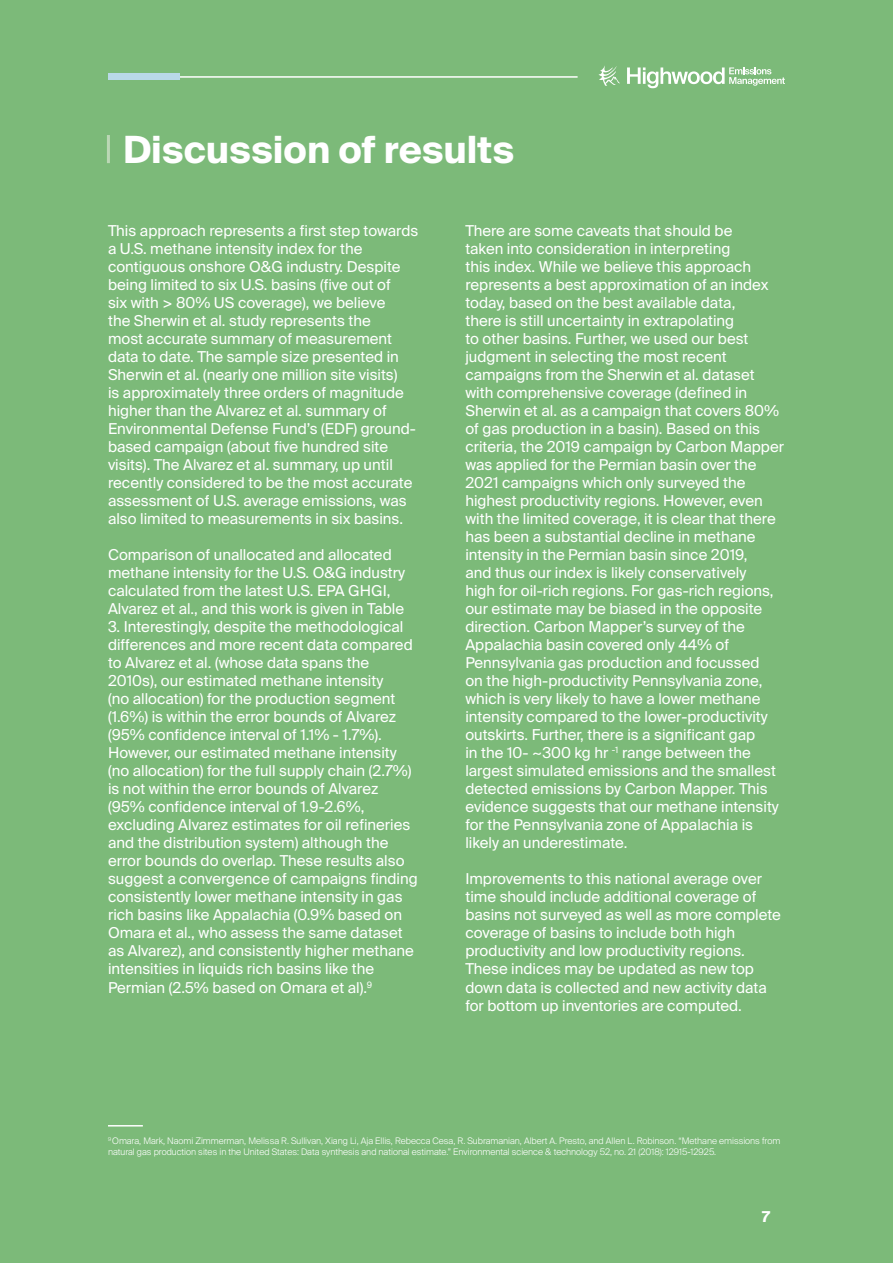
<style>
.page{position:relative;width:893px;height:1263px;background:#7cba79}
.page>*{position:absolute;margin:0;border:0;box-sizing:border-box;transform-origin:0 0}
.t1{font:700 37.5px "Suisse Intl";color:#fff}
.t2{font:15px/18px "Suisse Intl";color:#fff}
.t3{font:700 15px "Suisse Intl";color:#fff}
.t4{font:300 9px/10.8px "Suisse Intl";color:#fff}
</style>
<div class="page">
<svg style="left:598px;top:66px;width:22px;height:20px"></svg>
<svg style="left:627px;top:67px;width:158px;height:21px"></svg>
<hr style="left:108px;top:76px;width:470px;height:2px;background:#fff">
<div style="left:108px;top:74px;width:71px;height:6px;background:#b9d9e7"></div>
<hr style="left:108px;top:1125px;width:35px;height:1px;background:#fff">
<hr style="left:107px;top:135px;width:3px;height:28px;background:#bbd7b5">
<h1 class="t1" style="left:123px;top:128px;width:393px">Discussion of results</h1>
<p class="t2" style="left:108px;top:222px;width:312px">This approach represents a first step towards a U.S. methane intensity index for the contiguous onshore O&amp;G industry. Despite being limited to six U.S. basins (five out of<br>six with &gt; 80% US coverage), we believe<br>the Sherwin et al. study represents the<br>most accurate summary of measurement data to date. The sample size presented in Sherwin et al. (nearly one million site visits)<br>is approximately three orders of magnitude higher than the Alvarez et al. summary of Environmental Defense Fund’s (EDF) ground&shy;based campaign (about five hundred site visits). The Alvarez et al. summary, up until recently considered to be the most accurate assessment of U.S. average emissions, was also limited to measurements in six basins.</p>
<p class="t2" style="left:108px;top:546px;width:299px">Comparison of unallocated and allocated methane intensity for the U.S. O&amp;G industry calculated from the latest U.S. EPA GHGI, Alvarez et al., and this work is given in Table</p>
<p class="t2" style="left:108px;top:618px;width:311px">3. Interestingly, despite the methodological differences and more recent data compared to Alvarez et al. (whose data spans the 2010s), our estimated methane intensity<br>(no allocation) for the production segment (1.6%) is within the error bounds of Alvarez (95% confidence interval of 1.1% - 1.7%).<br>However, our estimated methane intensity (no allocation) for the full supply chain (2.7%) is not within the error bounds of Alvarez (95% confidence interval of 1.9-2.6%, excluding Alvarez estimates for oil refineries and the distribution system) although the error bounds do overlap. These results also suggest a convergence of campaigns finding consistently lower methane intensity in gas rich basins like Appalachia (0.9% based on Omara et al., who assess the same dataset as Alvarez), and consistently higher methane intensities in liquids rich basins like the Permian (2.5% based on Omara et al).<sup>9</sup></p>
<p class="t2" style="left:465px;top:222px;width:320px">There are some caveats that should be<br>taken into consideration in interpreting<br>this index. While we believe this approach represents a best approximation of an index today, based on the best available data,<br>there is still uncertainty in extrapolating<br>to other basins. Further, we used our best judgment in selecting the most recent campaigns from the Sherwin et al. dataset with comprehensive coverage (defined in Sherwin et al. as a campaign that covers 80% of gas production in a basin). Based on this criteria, the 2019 campaign by Carbon Mapper was applied for the Permian basin over the 2021 campaigns which only surveyed the highest productivity regions. However, even with the limited coverage, it is clear that there has been a substantial decline in methane intensity in the Permian basin since 2019,<br>and thus our index is likely conservatively<br>high for oil-rich regions. For gas-rich regions, our estimate may be biased in the opposite direction. Carbon Mapper’s survey of the Appalachia basin covered only 44% of Pennsylvania gas production and focussed<br>on the high-productivity Pennsylvania zone, which is very likely to have a lower methane intensity compared to the lower-productivity outskirts. Further, there is a significant gap<br>in the 10- ~300 kg hr <sup>-1</sup> range between the largest simulated emissions and the smallest detected emissions by Carbon Mapper. This evidence suggests that our methane intensity for the Pennsylvania zone of Appalachia is likely an underestimate.</p>
<p class="t2" style="left:465px;top:870px;width:317px">Improvements to this national average over time should include additional coverage of basins not surveyed as well as more complete coverage of basins to include both high productivity and low productivity regions.<br>These indices may be updated as new top down data is collected and new activity data for bottom up inventories are computed.</p>
<p class="t4" style="left:108px;top:1135px;width:674px"><sup>9</sup> Omara, Mark, Naomi Zimmerman, Melissa R. Sullivan, Xiang Li, Aja Ellis, Rebecca Cesa, R. Subramanian, Albert A. Presto, and Allen L. Robinson. “Methane emissions from natural gas production sites in the United States: Data synthesis and national estimate.” Environmental science &amp; technology 52, no. 21 (2018): 12915-12925.</p>
<p class="t3" style="left:762px;top:1208px;width:9px">7</p>
</div>
